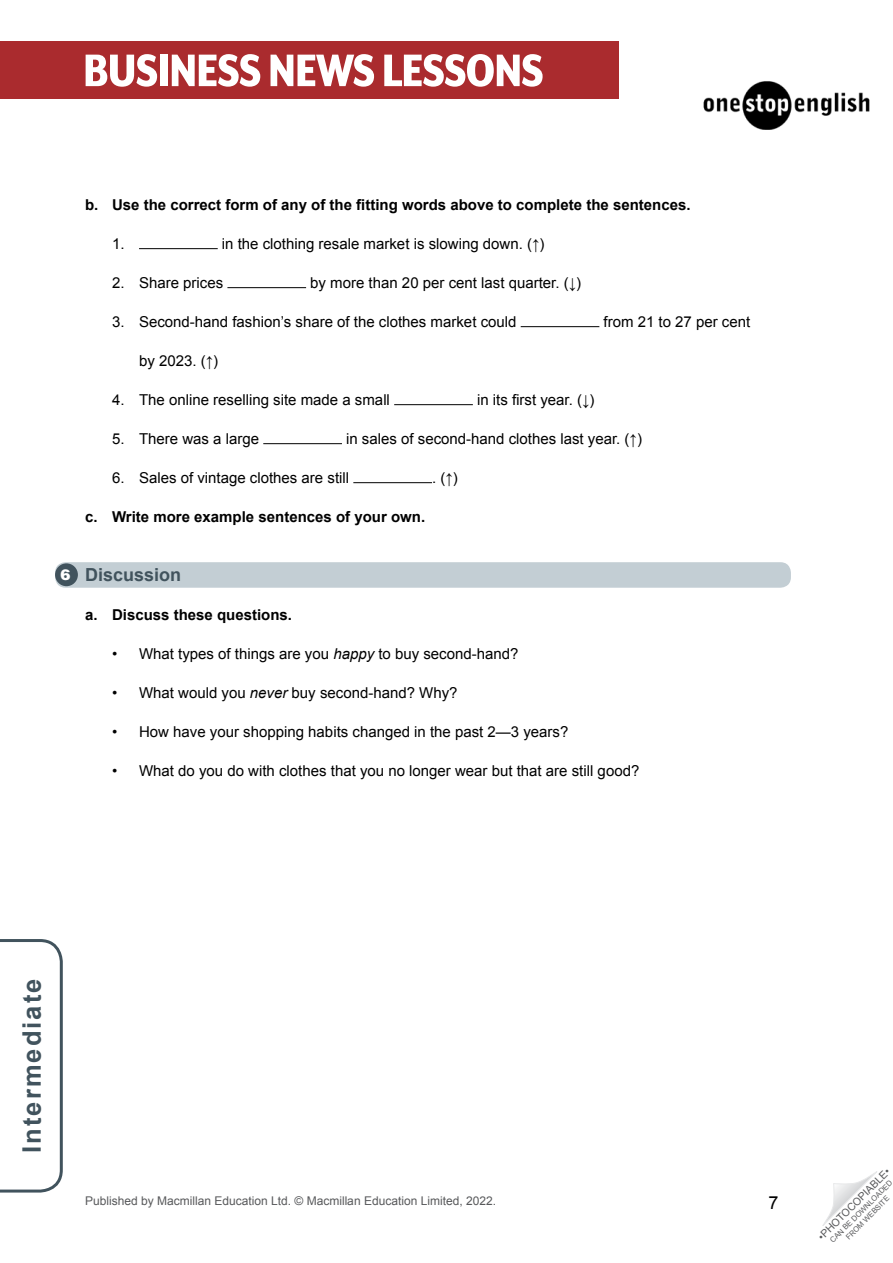
<style>
.page{position:relative;width:893px;height:1263px;background:#fff}
.page>*{position:absolute;margin:0;border:0;box-sizing:border-box;transform-origin:0 0}
.t1{font:800 52.5px "Mr Eaves XL Mod Nar OT";letter-spacing:-.015em;color:#fff}
.t2{font:700 25.5px "Arial";letter-spacing:.08em;color:#41535d}
.WS__Exercise_title{font:700 18px "Arial";color:#41535d}
.t3{font:18px "Arial";color:#000}
.t4{font:15px "Arial";color:#000}
.t5{font:700 15px "Arial";color:#000}
.Don_t_use_-_10t_numb{font:900 15px "Helvetica LT Std";color:#fff}
.t6{font:12px "Arial";color:#58595b}
.t7{font:10.5px "Arial";color:#58595b}
.t8{font:7.5px/9px "Arial";color:#58595b;text-align:center}
.s1{font-style:italic}
</style>
<div class="page">
<svg style="left:822px;top:1171px;width:55px;height:55px"></svg>
<svg style="left:0;top:939px;width:63px;height:254px"></svg>
<div style="left:0;top:41px;width:619px;height:58px;background:#aa2b2e"></div>
<img style="left:703px;top:81px;width:167px;height:48px">
<div style="left:55px;top:562px;width:736px;height:26px;background:#c3ced4;border-radius:10px"></div>
<hr style="left:139px;top:248px;width:79px;height:1px;background:#000">
<hr style="left:227px;top:287px;width:79px;height:1px;background:#000">
<hr style="left:521px;top:326px;width:78px;height:1px;background:#000">
<hr style="left:394px;top:404px;width:79px;height:1px;background:#000">
<hr style="left:263px;top:443px;width:79px;height:1px;background:#000">
<hr style="left:353px;top:482px;width:79px;height:1px;background:#000">
<div style="left:55px;top:563px;width:23px;height:23px;background:#41535d;border-radius:50%"></div>
<h1 class="t1" style="left:83px;top:42px;width:462px">BUSINESS NEWS LESSONS</h1>
<p class="t5" style="left:85px;top:195px;width:607px">b. Use the correct form of any of the fitting words above to complete the sentences.</p>
<p class="t4" style="left:112px;top:234px;width:14px">1.</p>
<p class="t4" style="left:222px;top:234px;width:324px">in the clothing resale market is slowing down. (↑)</p>
<p class="t4" style="left:112px;top:273px;width:113px">2. Share prices</p>
<p class="t4" style="left:310px;top:273px;width:272px">by more than 20 per cent last quarter. (↓)</p>
<p class="t4" style="left:112px;top:312px;width:406px">3. Second-hand fashion’s share of the clothes market could</p>
<p class="t4" style="left:603px;top:312px;width:148px">from 21 to 27 per cent</p>
<p class="t4" style="left:139px;top:351px;width:81px">by 2023. (↑)</p>
<p class="t4" style="left:112px;top:390px;width:279px">4. The online reselling site made a small</p>
<p class="t4" style="left:477px;top:390px;width:119px">in its first year. (↓)</p>
<p class="t4" style="left:112px;top:429px;width:149px">5. There was a large</p>
<p class="t4" style="left:346px;top:429px;width:297px">in sales of second-hand clothes last year. (↑)</p>
<p class="t4" style="left:112px;top:468px;width:239px">6. Sales of vintage clothes are still</p>
<p class="t4" style="left:432px;top:468px;width:27px">. (↑)</p>
<p class="t5" style="left:85px;top:507px;width:342px">c. Write more example sentences of your own.</p>
<p class="Don_t_use_-_10t_numb" style="left:61px;top:565px;width:12px">6</p>
<p class="WS__Exercise_title" style="left:85px;top:562px;width:98px">Discussion</p>
<p class="t5" style="left:85px;top:604px;width:209px">a. Discuss these questions.</p>
<p class="t4" style="left:112px;top:643px;width:408px">• What types of things are you <span class="s1">happy</span> to buy second-hand?</p>
<p class="t4" style="left:112px;top:682px;width:347px">• What would you <span class="s1">never</span> buy second-hand? Why?</p>
<p class="t4" style="left:112px;top:721px;width:458px">• How have your shopping habits changed in the past 2—3 years?</p>
<p class="t4" style="left:112px;top:760px;width:529px">• What do you do with clothes that you no longer wear but that are still good?</p>
<h2 class="t2" style="left:15px;top:1153px;width:176px;rotate:-90deg">Intermediate</h2>
<p class="t6" style="left:85px;top:1193px;width:413px">Published by Macmillan Education Ltd. © Macmillan Education Limited, 2022.</p>
<p class="t3" style="left:769px;top:1191px;width:12px">7</p>
<p class="t7" style="left:815px;top:1233px;width:99px;rotate:-45deg">•PHOTOCOPIABLE•</p>
<p class="t8" style="left:828px;top:1238px;width:86px;rotate:-45deg">CAN BE DOWNLOADED<br>FROM WEBSITE</p>
</div>
